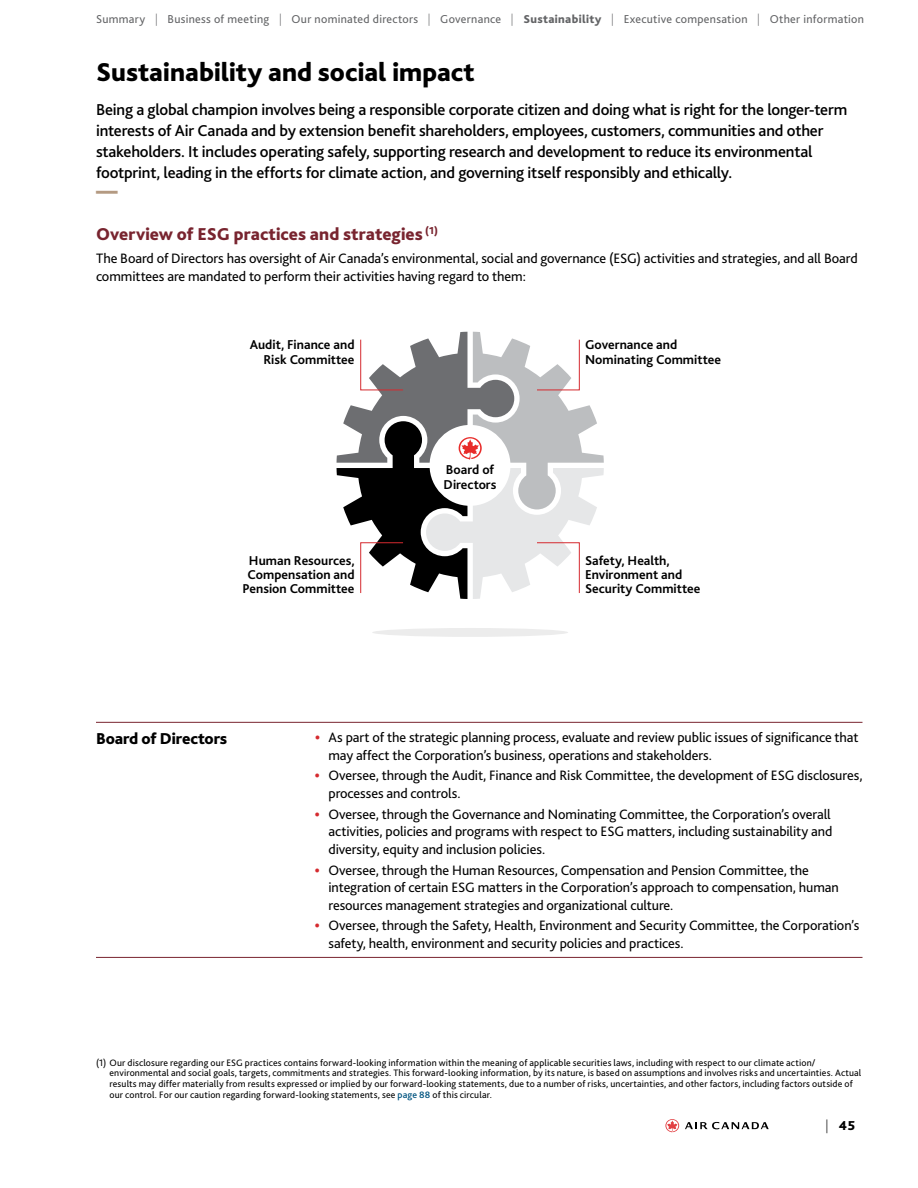
<style>
.page{position:relative;width:918px;height:1188px;background:#fff}
.page>*{position:absolute;margin:0;border:0;box-sizing:border-box;transform-origin:0 0}
.t1{font:800 27px "Bliss";color:#000}
.t2{font:800 27px "Bliss";color:#b49a82}
.t3{font:800 18px "Bliss";color:#78242f}
.t4{font:500 16.5px/21px "Bliss";letter-spacing:-.01em;color:#000}
.t5{font:800 16.5px "Bliss";letter-spacing:-.01em;color:#000}
.t6{font:14.25px/17.7px "Bliss";letter-spacing:-.005em;color:#000}
.t7{font:700 13.5px/14.4px "Bliss";color:#000}
.t8{font:800 13.5px "Bliss";color:#000}
.t9{font:12px "Bliss";letter-spacing:.025em;color:#636466}
.t10{font:9.75px/10.8px "Bliss";letter-spacing:.015em;color:#000}
.s1{font-weight:200}
.s2{font-weight:800}
.s3{font-weight:800;color:#d52a2f}
.s4{font-weight:500;color:#005480}
</style>
<div class="page">
<div style="left:372px;top:628px;width:196px;height:9px;background:#ececec;border-radius:50%"></div>
<svg style="left:337px;top:332px;width:267px;height:267px"></svg>
<svg style="left:665px;top:1119px;width:14px;height:14px"></svg>
<svg style="left:685px;top:1122px;width:84px;height:7px"></svg>
<hr style="left:96px;top:722px;width:210px;height:1px;background:#78242f">
<hr style="left:306px;top:722px;width:556px;height:1px;background:#78242f">
<hr style="left:96px;top:957px;width:210px;height:1px;background:#78242f">
<hr style="left:306px;top:957px;width:556px;height:1px;background:#78242f">
<p class="t9" style="left:155px;top:11px;width:710px"><span class="s1">|</span> Business of meeting <span class="s1">|</span> Our nominated directors <span class="s1">|</span> Governance <span class="s1">|</span> <span class="s2">Sustainability</span> <span class="s1">|</span> Executive compensation <span class="s1">|</span> Other information</p>
<h2 class="t1" style="left:96px;top:55px;width:380px">Sustainability and social impact</h2>
<p class="t4" style="left:96px;top:99px;width:753px">Being a global champion involves being a responsible corporate citizen and doing what is right for the longer-term interests of Air Canada and by extension beneft shareholders, employees, customers, communities and other stakeholders. It includes operating safely, supporting research and development to reduce its environmental footprint, leading in the efforts for climate action, and governing itself responsibly and ethically.</p>
<p class="t2" style="left:96px;top:174px;width:23px">—</p>
<h3 class="t3" style="left:96px;top:223px;width:343px">Overview of ESG practices and strategies <sup>(1)</sup></h3>
<p class="t6" style="left:96px;top:250px;width:763px">The Board of Directors has oversight of Air Canada’s environmental, social and governance (ESG) activities and strategies, and all Board committees are mandated to perform their activities having regard to them:</p>
<p class="t9" style="left:96px;top:11px;width:51px">Summary</p>
<p class="t7" style="left:250px;top:337px;width:106px;text-align:right">Audit, Finance and<br>Risk Committee</p>
<p class="t7" style="left:585px;top:337px;width:137px">Governance and<br>Nominating Committee</p>
<p class="t7" style="left:444px;top:462px;width:54px">Board of<br>Directors</p>
<p class="t7" style="left:242px;top:553px;width:114px;text-align:center">Human Resources,<br>Compensation and<br>Pension Committee</p>
<p class="t7" style="left:585px;top:553px;width:117px">Safety, Health,<br>Environment and<br>Security Committee</p>
<p class="t5" style="left:96px;top:728px;width:133px">Board of Directors</p>
<p class="t6" style="left:328px;top:729px;width:532px;text-indent:-13px"><span class="s3">•</span> As part of the strategic planning process, evaluate and review public issues of signifcance that may affect the Corporation’s business, operations and stakeholders.</p>
<p class="t6" style="left:328px;top:767px;width:536px;text-indent:-13px"><span class="s3">•</span> Oversee, through the Audit, Finance and Risk Committee, the development of ESG disclosures, processes and controls.</p>
<p class="t6" style="left:328px;top:805px;width:506px;text-align:justify;text-indent:-13px"><span class="s3">•</span> Oversee, through the Governance and Nominating Committee, the Corporation’s overall activities, policies and programs with respect to ESG matters, including sustainability and diversity, equity and inclusion policies.</p>
<p class="t6" style="left:328px;top:861px;width:512px;text-indent:-13px"><span class="s3">•</span> Oversee, through the Human Resources, Compensation and Pension Committee, the integration of certain ESG matters in the Corporation’s approach to compensation, human resources management strategies and organizational culture.</p>
<p class="t6" style="left:328px;top:917px;width:532px;text-indent:-13px"><span class="s3">•</span> Oversee, through the Safety, Health, Environment and Security Committee, the Corporation’s safety, health, environment and security policies and practices.</p>
<p class="t10" style="left:110px;top:1057px;width:753px;text-indent:-14px">(1) Our disclosure regarding our ESG practices contains forward-looking information within the meaning of applicable securities laws, including with respect to our climate action/ environmental and social goals, targets, commitments and strategies. This forward-looking information, by its nature, is based on assumptions and involves risks and uncertainties. Actual results may differ materially from results expressed or implied by our forward-looking statements, due to a number of risks, uncertainties, and other factors, including factors outside of our control. For our caution regarding forward-looking statements, see <span class="s4">page 88</span> of this circular.</p>
<p class="t8" style="left:826px;top:1117px;width:31px"><span class="s1">|</span> 45</p>
</div>
